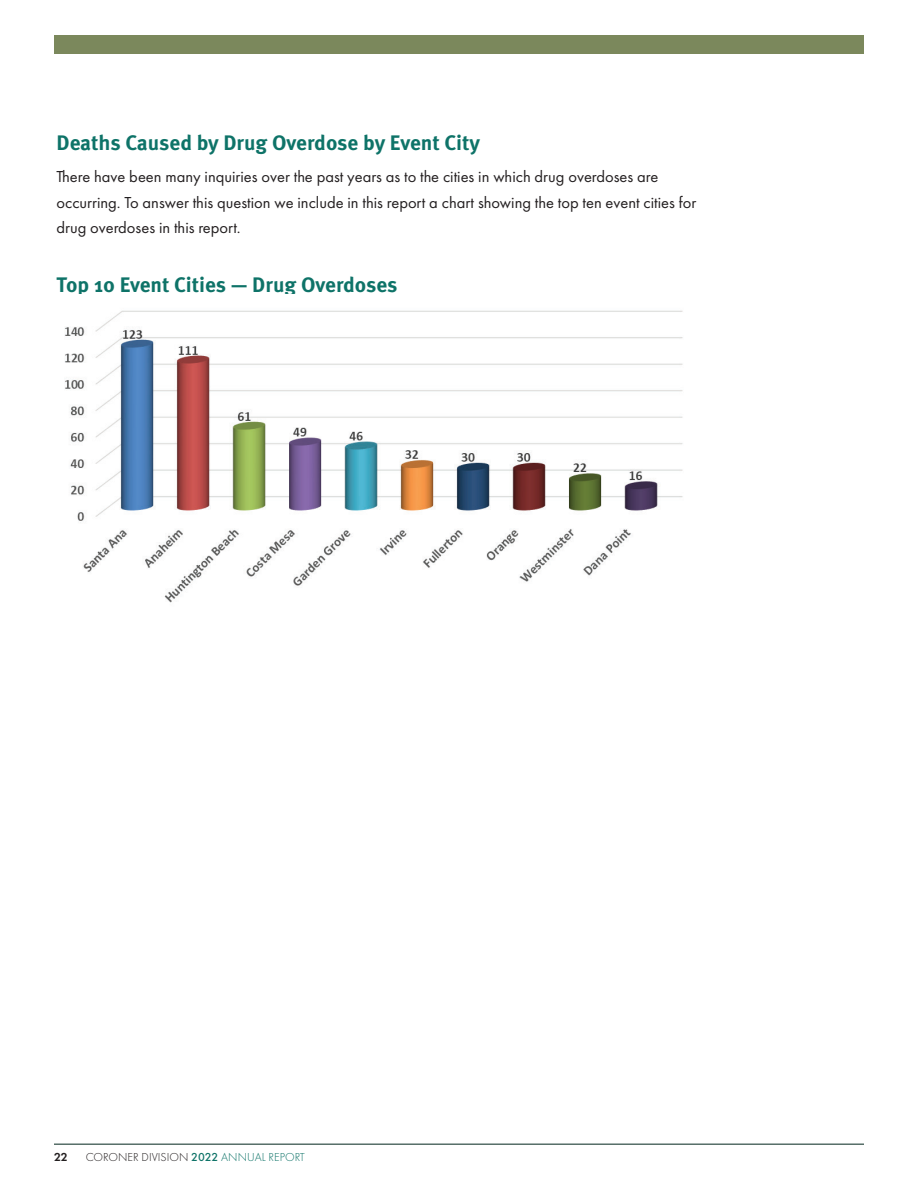
<style>
.page{position:relative;width:918px;height:1188px;background:#fff}
.page>*{position:absolute;margin:0;border:0;box-sizing:border-box;transform-origin:0 0}
.t1{font:700 21px "Meta Pro";color:#0e7368}
.t2{font:16.5px/25.5px "Futura PT";color:#231f20}
.t3{font:300 12px "Futura PT";color:#231f20}
.t4{font:600 12px "Futura PT";color:#231f20}
.s1{font-weight:500;color:#0e7368}
.s2{color:#0e7368}
</style>
<div class="page">
<hr style="left:54px;top:1144px;width:810px;height:1px;background:#02261d">
<div style="left:54px;top:35px;width:810px;height:18px;background:#7b885c"></div>
<img style="left:64px;top:310px;width:619px;height:293px">
<p class="t1" style="left:56px;top:126px;width:425px">Deaths Caused by Drug Overdose by Event City</p>
<p class="t2" style="left:56px;top:164px;width:641px">There have been many inquiries over the past years as to the cities in which drug overdoses are occurring. To answer this question we include in this report a chart showing the top ten event cities for drug overdoses in this report.</p>
<p class="t1" style="left:56px;top:269px;width:343px">Top 10 Event Cities — Drug Overdoses</p>
<p class="t4" style="left:54px;top:1149px;width:15px">22</p>
<p class="t3" style="left:86px;top:1150px;width:221px">CORONER DIVISION <span class="s1">2022</span> <span class="s2">ANNUAL REPORT</span></p>
</div>
